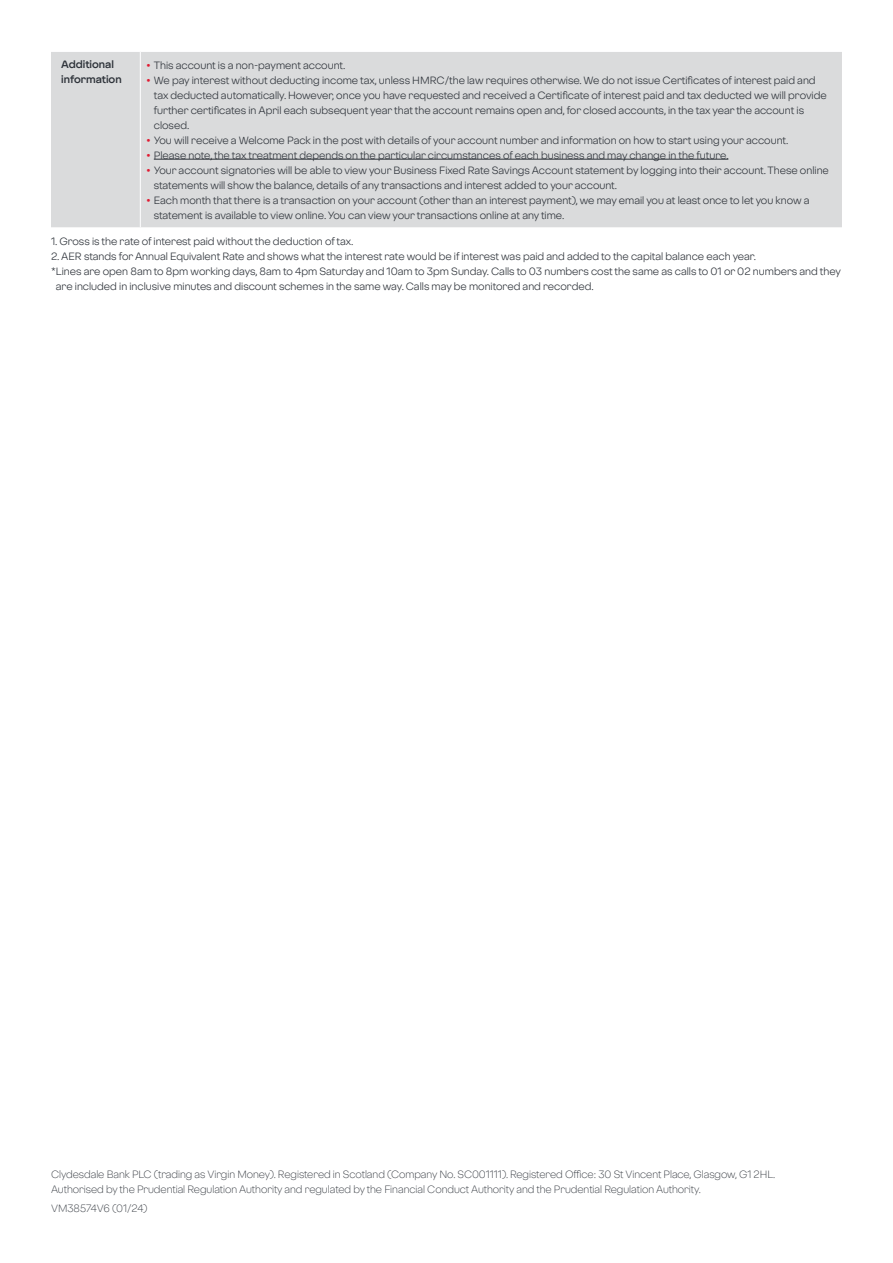
<style>
.page{position:relative;width:893px;height:1263px;background:#fff}
.page>*{position:absolute;margin:0;border:0;box-sizing:border-box;transform-origin:0 0}
.Margin_bullet_copy{font:10.5px/15px "Virgin Money Sans";color:#2d3239}
.t1{font:300 10.5px/15px "Virgin Money Sans";color:#2d3239}
.t2{font:700 10.5px/15px "Virgin Money Sans";color:#2d3239}
.s1{font-size:12px;color:#e11931}
</style>
<div class="page">
<div style="left:51px;top:52px;width:791px;height:175px;background:#dadbdc"></div>
<hr style="left:140px;top:52px;width:1px;height:175px;background:#fff">
<hr style="left:154px;top:159px;width:574px;height:1px;background:#2d3239">
<p class="t2" style="left:61px;top:56px;width:62px">Additional information</p>
<p class="Margin_bullet_copy" style="left:146px;top:57px;width:200px"><span class="s1">•</span> This account is a non-payment account.</p>
<p class="Margin_bullet_copy" style="left:154px;top:72px;width:674px;text-indent:-8px"><span class="s1">•</span> We pay interest without deducting income tax, unless HMRC/the law requires otherwise. We do not issue Certificates of interest paid and tax deducted automatically. However, once you have requested and received a Certificate of interest paid and tax deducted we will provide further certificates in April each subsequent year that the account remains open and, for closed accounts, in the tax year the account is closed.</p>
<p class="Margin_bullet_copy" style="left:146px;top:132px;width:643px"><span class="s1">•</span> You will receive a Welcome Pack in the post with details of your account number and information on how to start using your account.</p>
<p class="Margin_bullet_copy" style="left:146px;top:147px;width:584px"><span class="s1">•</span> Please note, the tax treatment depends on the particular circumstances of each business and may change in the future.</p>
<p class="Margin_bullet_copy" style="left:154px;top:162px;width:677px;text-indent:-8px"><span class="s1">•</span> Your account signatories will be able to view your Business Fixed Rate Savings Account statement by logging into their account. These online statements will show the balance, details of any transactions and interest added to your account.</p>
<p class="Margin_bullet_copy" style="left:154px;top:192px;width:657px;text-indent:-8px"><span class="s1">•</span> Each month that there is a transaction on your account (other than an interest payment), we may email you at least once to let you know a statement is available to view online. You can view your transactions online at any time.</p>
<p class="Margin_bullet_copy" style="left:51px;top:233px;width:304px">1. Gross is the rate of interest paid without the deduction of tax.</p>
<p class="Margin_bullet_copy" style="left:51px;top:248px;width:706px">2. AER stands for Annual Equivalent Rate and shows what the interest rate would be if interest was paid and added to the capital balance each year.</p>
<p class="Margin_bullet_copy" style="left:56px;top:263px;width:787px;text-indent:-5px">*Lines are open 8am to 8pm working days, 8am to 4pm Saturday and 10am to 3pm Sunday. Calls to 03 numbers cost the same as calls to 01 or 02 numbers and they are included in inclusive minutes and discount schemes in the same way. Calls may be monitored and recorded.</p>
<p class="t1" style="left:51px;top:1166px;width:726px">Clydesdale Bank PLC (trading as Virgin Money). Registered in Scotland (Company No. SC001111). Registered Office: 30 St Vincent Place, Glasgow, G1 2HL.<br>Authorised by the Prudential Regulation Authority and regulated by the Financial Conduct Authority and the Prudential Regulation Authority.</p>
<p class="t1" style="left:51px;top:1200px;width:98px">VM38574V6 (01/24)</p>
</div>
